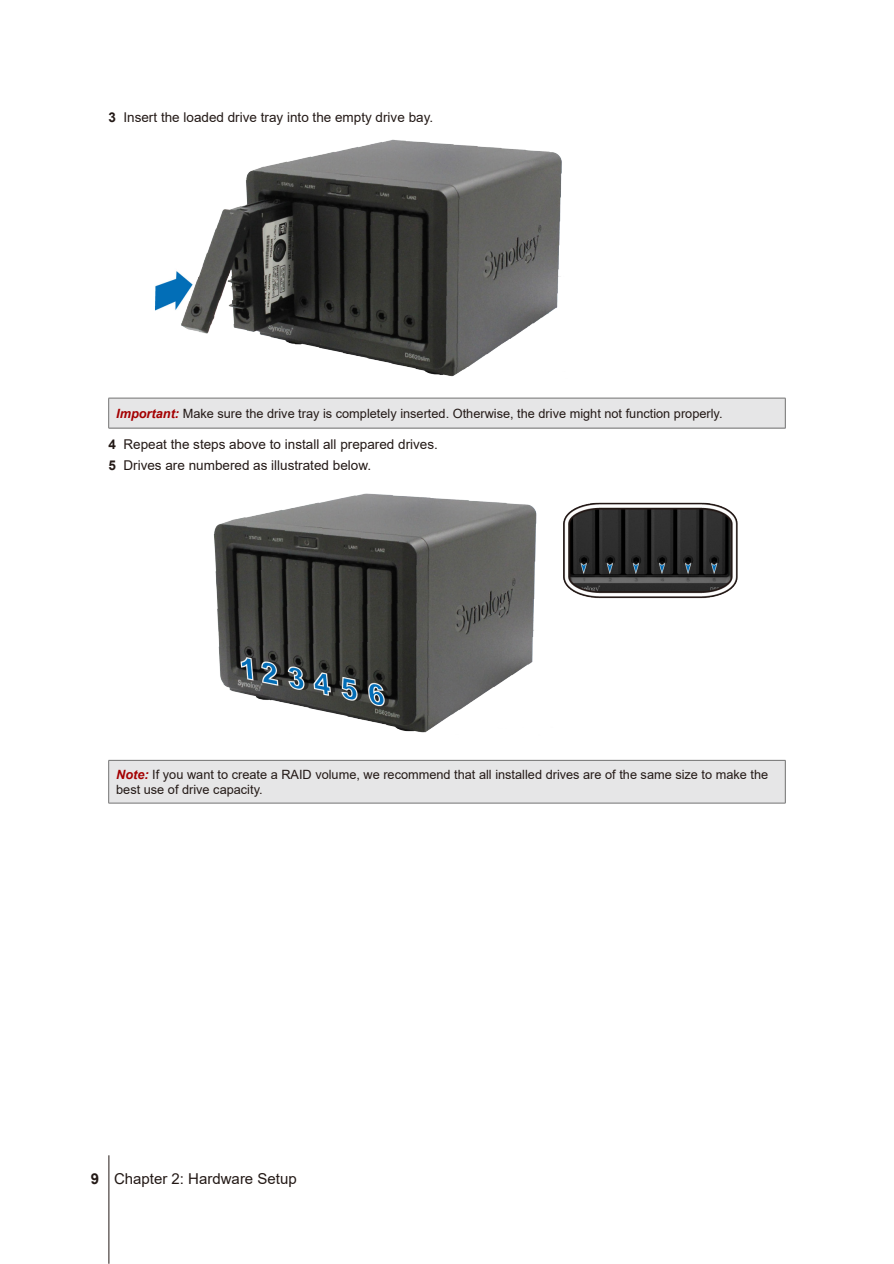
<style>
.page{position:relative;width:894px;height:1264px;background:#fff}
.page>*{position:absolute;margin:0;border:0;box-sizing:border-box;transform-origin:0 0}
.t1{font:15px "Arial";color:#231916}
.t2{font:13.5px "Arial";color:#231916}
.Warning-sidebar{font:12.75px/15px "Arial";color:#231916}
.s1{font-weight:700}
.s2{font-weight:700;font-style:italic;color:#a40001}
</style>
<div class="page">
<hr style="left:108px;top:1155px;width:1px;height:108px;background:#231916">
<img style="left:155px;top:139px;width:407px;height:238px">
<div style="left:109px;top:398px;width:676px;height:30px;background:#e6e6e7"></div>
<hr style="left:108px;top:398px;width:677px;height:1px;background:#727272">
<hr style="left:108px;top:398px;width:1px;height:30px;background:#727272">
<hr style="left:785px;top:398px;width:1px;height:30px;background:#727272">
<hr style="left:108px;top:428px;width:677px;height:1px;background:#727272">
<img style="left:213px;top:493px;width:525px;height:240px">
<div style="left:109px;top:760px;width:676px;height:43px;background:#e6e6e7"></div>
<hr style="left:108px;top:760px;width:677px;height:1px;background:#727272">
<hr style="left:108px;top:760px;width:1px;height:43px;background:#727272">
<hr style="left:785px;top:760px;width:1px;height:43px;background:#727272">
<hr style="left:108px;top:803px;width:677px;height:1px;background:#727272">
<p class="t2" style="left:108px;top:108px;width:326px"><span class="s1">3</span> Insert the loaded drive tray into the empty drive bay.</p>
<p class="Warning-sidebar" style="left:116px;top:406px;width:608px"><span class="s2">Important:</span> Make sure the drive tray is completely inserted. Otherwise, the drive might not function properly.</p>
<p class="t2" style="left:108px;top:435px;width:331px"><span class="s1">4</span> Repeat the steps above to install all prepared drives.</p>
<p class="t2" style="left:108px;top:456px;width:264px"><span class="s1">5</span> Drives are numbered as illustrated below.</p>
<p class="Warning-sidebar" style="left:116px;top:767px;width:653px"><span class="s2">Note:</span> If you want to create a RAID volume, we recommend that all installed drives are of the same size to make the best use of drive capacity.</p>
<p class="t1" style="left:91px;top:1168px;width:207px"><span class="s1">9</span> Chapter 2: Hardware Setup</p>
</div>
